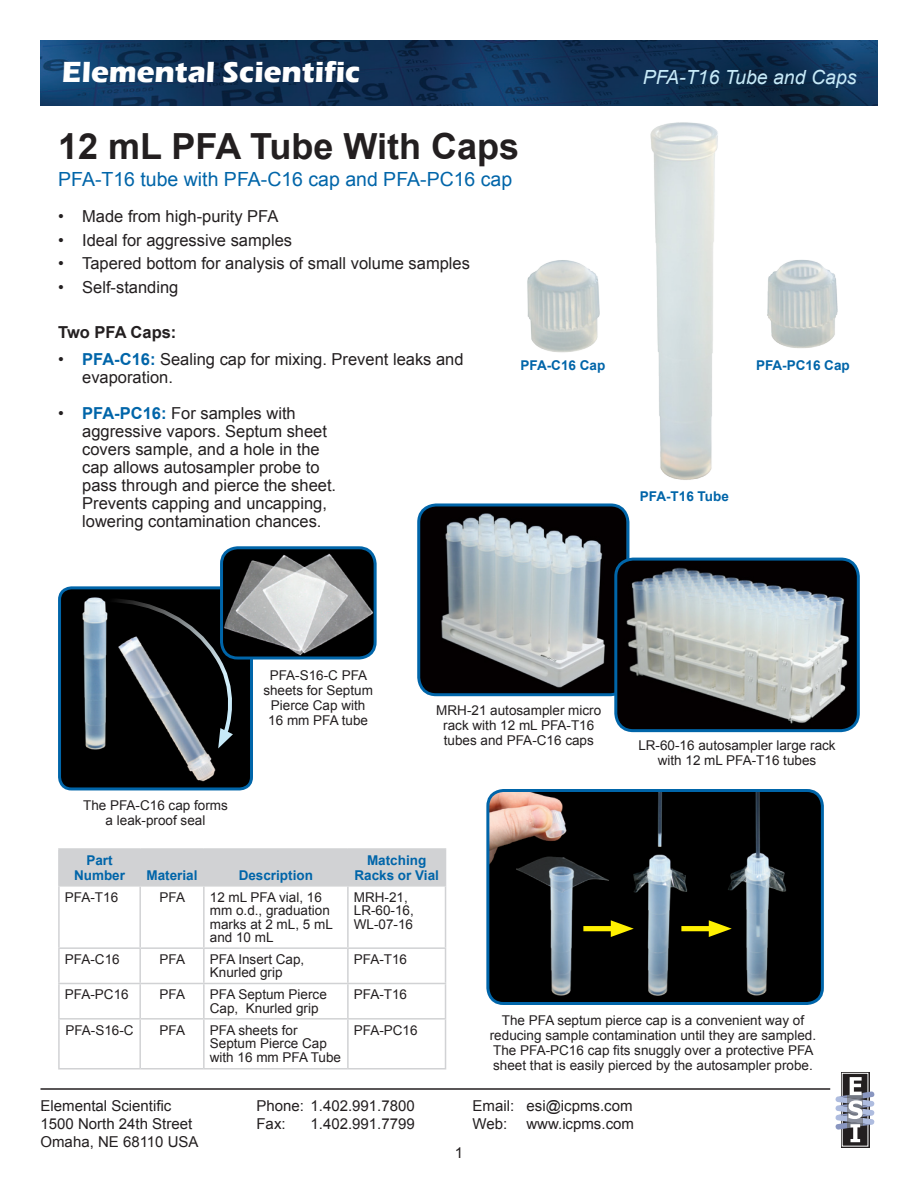
<style>
.page{position:relative;width:918px;height:1188px;background:#fff}
.page>*{position:absolute;margin:0;border:0;box-sizing:border-box;transform-origin:0 0}
.t1{font:700 36px "Arial";color:#231f20}
.t2{font:700 30px "Eras ITC";color:#fff}
.t3{font:19.5px "Arial";color:#0065a9}
.Chart{font:italic 19.5px "Arial";color:#c7eaf8}
.t4{font:16.5px/18px "Arial";color:#231f20}
.t5{font:700 16.5px "Arial";color:#231f20}
.t6{font:15px "Arial";color:#231f20}
.t7{font:13.5px/15px "Arial";color:#231f20}
.t8{font:700 13.5px "Arial";color:#0065a9}
.s1{font-weight:700;color:#0065a9}
</style>
<div class="page">
<img style="left:41px;top:40px;width:836px;height:66px">
<hr style="left:40px;top:1088px;width:790px;height:2px;background:#231f20">
<svg style="left:841px;top:1072px;width:28px;height:76px"></svg>
<div style="left:842px;top:1073px;width:26px;height:73px;border:1px solid #fff"></div>
<svg style="left:836px;top:1077px;width:38px;height:65px"></svg>
<div style="left:60px;top:850px;width:385px;height:35px;background:#d1d2d4"></div>
<svg style="left:60px;top:887px;width:385px;height:181px"></svg>
<hr style="left:58px;top:848px;width:82px;height:2px;background:#d1d2d4">
<hr style="left:58px;top:850px;width:2px;height:35px;background:#d1d2d4">
<hr style="left:140px;top:848px;width:64px;height:2px;background:#d1d2d4">
<hr style="left:139px;top:850px;width:2px;height:35px;background:#d1d2d4">
<hr style="left:204px;top:848px;width:144px;height:2px;background:#d1d2d4">
<hr style="left:203px;top:850px;width:2px;height:35px;background:#d1d2d4">
<hr style="left:348px;top:848px;width:98px;height:2px;background:#d1d2d4">
<hr style="left:347px;top:850px;width:2px;height:35px;background:#d1d2d4">
<hr style="left:445px;top:850px;width:1px;height:35px;background:#d1d2d4">
<hr style="left:58px;top:885px;width:82px;height:2px;background:#d1d2d4">
<hr style="left:58px;top:887px;width:2px;height:60px;background:#d1d2d4">
<hr style="left:140px;top:885px;width:64px;height:2px;background:#d1d2d4">
<hr style="left:139px;top:887px;width:2px;height:60px;background:#d1d2d4">
<hr style="left:204px;top:885px;width:144px;height:2px;background:#d1d2d4">
<hr style="left:203px;top:887px;width:2px;height:60px;background:#d1d2d4">
<hr style="left:348px;top:885px;width:98px;height:2px;background:#d1d2d4">
<hr style="left:347px;top:887px;width:2px;height:60px;background:#d1d2d4">
<hr style="left:445px;top:887px;width:1px;height:60px;background:#d1d2d4">
<hr style="left:58px;top:947px;width:82px;height:2px;background:#d1d2d4">
<hr style="left:58px;top:949px;width:2px;height:34px;background:#d1d2d4">
<hr style="left:140px;top:947px;width:64px;height:2px;background:#d1d2d4">
<hr style="left:139px;top:949px;width:2px;height:34px;background:#d1d2d4">
<hr style="left:204px;top:947px;width:144px;height:2px;background:#d1d2d4">
<hr style="left:203px;top:949px;width:2px;height:34px;background:#d1d2d4">
<hr style="left:348px;top:947px;width:98px;height:2px;background:#d1d2d4">
<hr style="left:347px;top:949px;width:2px;height:34px;background:#d1d2d4">
<hr style="left:445px;top:949px;width:1px;height:34px;background:#d1d2d4">
<hr style="left:58px;top:983px;width:82px;height:1px;background:#d1d2d4">
<hr style="left:58px;top:984px;width:2px;height:34px;background:#d1d2d4">
<hr style="left:140px;top:983px;width:64px;height:1px;background:#d1d2d4">
<hr style="left:139px;top:984px;width:2px;height:34px;background:#d1d2d4">
<hr style="left:204px;top:983px;width:144px;height:1px;background:#d1d2d4">
<hr style="left:203px;top:984px;width:2px;height:34px;background:#d1d2d4">
<hr style="left:348px;top:983px;width:98px;height:1px;background:#d1d2d4">
<hr style="left:347px;top:984px;width:2px;height:34px;background:#d1d2d4">
<hr style="left:445px;top:984px;width:1px;height:34px;background:#d1d2d4">
<hr style="left:58px;top:1018px;width:82px;height:2px;background:#d1d2d4">
<hr style="left:58px;top:1020px;width:2px;height:48px;background:#d1d2d4">
<hr style="left:140px;top:1018px;width:64px;height:2px;background:#d1d2d4">
<hr style="left:139px;top:1020px;width:2px;height:48px;background:#d1d2d4">
<hr style="left:204px;top:1018px;width:144px;height:2px;background:#d1d2d4">
<hr style="left:203px;top:1020px;width:2px;height:48px;background:#d1d2d4">
<hr style="left:348px;top:1018px;width:98px;height:2px;background:#d1d2d4">
<hr style="left:347px;top:1020px;width:2px;height:48px;background:#d1d2d4">
<hr style="left:445px;top:1020px;width:1px;height:48px;background:#d1d2d4">
<hr style="left:58px;top:1068px;width:82px;height:2px;background:#d1d2d4">
<hr style="left:140px;top:1068px;width:64px;height:2px;background:#d1d2d4">
<hr style="left:204px;top:1068px;width:144px;height:2px;background:#d1d2d4">
<hr style="left:348px;top:1068px;width:98px;height:2px;background:#d1d2d4">
<img style="left:490px;top:790px;width:330px;height:211px">
<div style="left:486px;top:789px;width:338px;height:216px;border:3px solid #0065a9;border-radius:16px"></div>
<div style="left:583px;top:926px;width:37px;height:5px;background:#fff101"></div>
<svg style="left:611px;top:920px;width:23px;height:17px"></svg>
<div style="left:681px;top:926px;width:37px;height:5px;background:#fff101"></div>
<svg style="left:709px;top:920px;width:23px;height:17px"></svg>
<img style="left:421px;top:507px;width:204px;height:188px">
<div style="left:417px;top:503px;width:212px;height:193px;border:3px solid #0065a9;border-radius:17px"></div>
<img style="left:616px;top:559px;width:240px;height:169px">
<div style="left:614px;top:558px;width:246px;height:174px;border:3px solid #0065a9;border-radius:17px"></div>
<img style="left:60px;top:590px;width:191px;height:199px">
<div style="left:58px;top:586px;width:195px;height:204px;border:3px solid #0065a9;border-radius:12px"></div>
<svg style="left:106px;top:597px;width:128px;height:151px;background:#212426"></svg>
<img style="left:650px;top:122px;width:68px;height:358px">
<img style="left:527px;top:260px;width:73px;height:93px">
<img style="left:767px;top:260px;width:71px;height:88px">
<img style="left:222px;top:550px;width:151px;height:108px">
<div style="left:220px;top:546px;width:157px;height:114px;border:3px solid #0065a9;border-radius:16px"></div>
<p class="t2" style="left:62px;top:55px;width:300px">Elemental Scientific</p>
<p class="t1" style="left:58px;top:122px;width:463px">12 mL PFA Tube With Caps</p>
<p class="t3" style="left:58px;top:166px;width:456px">PFA-T16 tube with PFA-C16 cap and PFA-PC16 cap</p>
<p class="Chart" style="left:643px;top:64px;width:215px">PFA-T16 Tube and Caps</p>
<p class="t4" style="left:58px;top:207px;width:222px">• Made from high-purity PFA</p>
<p class="t4" style="left:58px;top:231px;width:236px">• Ideal for aggressive samples</p>
<p class="t4" style="left:58px;top:255px;width:413px">• Tapered bottom for analysis of small volume samples</p>
<p class="t4" style="left:58px;top:278px;width:122px">• Self-standing</p>
<p class="t5" style="left:58px;top:321px;width:120px">Two PFA Caps:</p>
<p class="t4" style="left:82px;top:350px;width:383px;text-indent:-24px">• <span class="s1">PFA-C16:</span> Sealing cap for mixing. Prevent leaks and evaporation.</p>
<p class="t4" style="left:82px;top:404px;width:256px;text-indent:-24px">• <span class="s1">PFA-PC16:</span> For samples with aggressive vapors. Septum sheet covers sample, and a hole in the cap allows autosampler probe to pass through and pierce the sheet.<br>Prevents capping and uncapping, lowering contamination chances.</p>
<p class="t8" style="left:521px;top:356px;width:86px">PFA-C16 Cap</p>
<p class="t8" style="left:756px;top:356px;width:95px">PFA-PC16 Cap</p>
<p class="t8" style="left:640px;top:487px;width:91px">PFA-T16 Tube</p>
<p class="t7" style="left:83px;top:798px;width:146px">The PFA-C16 cap forms</p>
<p class="t7" style="left:106px;top:813px;width:101px">a leak-proof seal</p>
<p class="t7" style="left:263px;top:667px;width:111px;text-align:center">PFA-S16-C PFA sheets for Septum<br>Pierce Cap with</p>
<p class="t7" style="left:268px;top:712px;width:101px">16 mm PFA tube</p>
<p class="t7" style="left:436px;top:703px;width:167px;text-align:center">MRH-21 autosampler micro rack with 12 mL PFA-T16 tubes and PFA-C16 caps</p>
<p class="t8" style="left:86px;top:851px;width:28px">Part</p>
<p class="t8" style="left:74px;top:866px;width:53px">Number</p>
<p class="t8" style="left:147px;top:866px;width:53px">Material</p>
<p class="t8" style="left:239px;top:866px;width:76px">Description</p>
<p class="t8" style="left:367px;top:851px;width:61px">Matching</p>
<p class="t8" style="left:354px;top:866px;width:86px">Racks or Vial</p>
<p class="t7" style="left:65px;top:890px;width:55px">PFA-T16</p>
<p class="t7" style="left:160px;top:890px;width:27px">PFA</p>
<p class="t7" style="left:210px;top:890px;width:125px;line-height:13.5px">12 mL PFA vial, 16 mm o.d., graduation marks at 2 mL, 5 mL and 10 mL</p>
<p class="t7" style="left:354px;top:890px;width:55px">MRH-21,</p>
<p class="t7" style="left:354px;top:903px;width:62px">LR-60-16,</p>
<p class="t7" style="left:354px;top:917px;width:61px">WL-07-16</p>
<p class="t7" style="left:65px;top:952px;width:56px">PFA-C16</p>
<p class="t7" style="left:160px;top:952px;width:27px">PFA</p>
<p class="t7" style="left:210px;top:952px;width:96px">PFA Insert Cap,</p>
<p class="t7" style="left:210px;top:965px;width:74px">Knurled grip</p>
<p class="t7" style="left:354px;top:952px;width:55px">PFA-T16</p>
<p class="t7" style="left:638px;top:737px;width:199px">LR-60-16 autosampler large rack</p>
<p class="t7" style="left:658px;top:752px;width:160px">with 12 mL PFA-T16 tubes</p>
<p class="t7" style="left:65px;top:987px;width:65px">PFA-PC16</p>
<p class="t7" style="left:160px;top:987px;width:27px">PFA</p>
<p class="t7" style="left:210px;top:988px;width:119px;line-height:13.5px">PFA Septum Pierce<br>Cap, Knurled grip</p>
<p class="t7" style="left:354px;top:987px;width:55px">PFA-T16</p>
<p class="t7" style="left:65px;top:1023px;width:70px">PFA-S16-C</p>
<p class="t7" style="left:160px;top:1023px;width:27px">PFA</p>
<p class="t7" style="left:210px;top:1023px;width:133px;line-height:13.5px">PFA sheets for<br>Septum Pierce Cap with 16 mm PFA Tube</p>
<p class="t7" style="left:354px;top:1023px;width:65px">PFA-PC16</p>
<p class="t7" style="left:490px;top:1012px;width:328px;text-align:center">The PFA septum pierce cap is a convenient way of reducing sample contamination until they are sampled.<br>The PFA-PC16 cap fits snuggly over a protective PFA sheet that is easily pierced by the autosampler probe.</p>
<p class="t6" style="left:40px;top:1096px;width:132px">Elemental Scientific</p>
<p class="t6" style="left:256px;top:1096px;width:160px">Phone: 1.402.991.7800</p>
<p class="t6" style="left:472px;top:1096px;width:162px">Email: esi@icpms.com</p>
<p class="t6" style="left:40px;top:1114px;width:153px">1500 North 24th Street</p>
<p class="t6" style="left:256px;top:1114px;width:31px">Fax:</p>
<p class="t6" style="left:310px;top:1114px;width:106px">1.402.991.7799</p>
<p class="t6" style="left:472px;top:1114px;width:36px">Web:</p>
<p class="t6" style="left:526px;top:1114px;width:109px">www.icpms.com</p>
<p class="t6" style="left:40px;top:1132px;width:160px">Omaha, NE 68110 USA</p>
<p class="t6" style="left:455px;top:1143px;width:10px">1</p>
</div>
